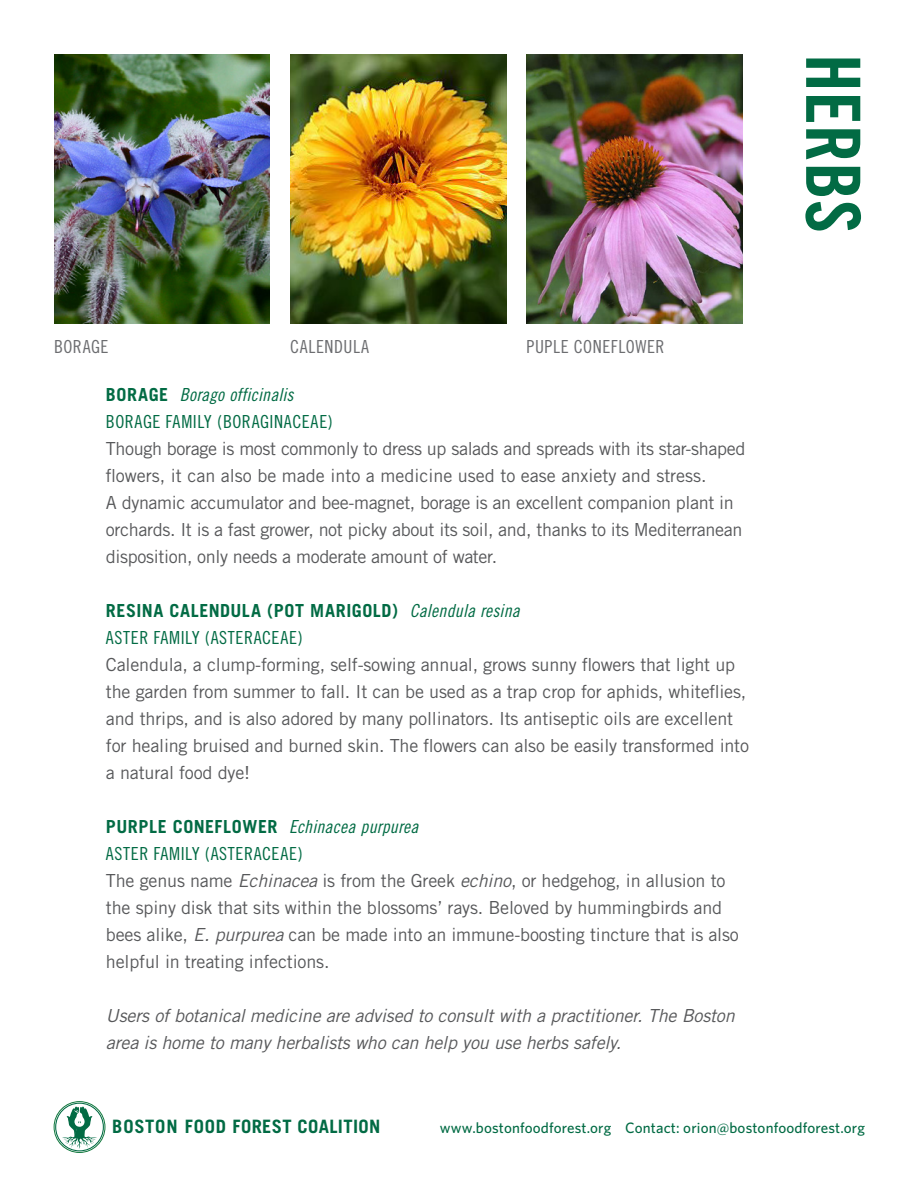
<style>
.page{position:relative;width:918px;height:1188px;background:#fff}
.page>*{position:absolute;margin:0;border:0;box-sizing:border-box;transform-origin:0 0}
.t1{font:75px "Trade Gothic Bold Cond Twenty";color:#026b44}
.t2{font:700 18.45px "Trade Gothic";letter-spacing:.02em;color:#026b44}
.t3{font:18px/27px "Trade Gothic";letter-spacing:-.01em;color:#57585a}
.t4{font:italic 18px/27px "Trade Gothic";letter-spacing:-.01em;color:#57585a}
.t5{font:700 18px/27px "Trade Gothic";letter-spacing:.03em;color:#026b44}
.t6{font:18px "Trade Gothic Cond Eighteen Obl";letter-spacing:.01em;color:#026b44}
.t7{font:18px "Trade Gothic Cond Eighteen";letter-spacing:.03em;color:#026b44}
.t8{font:18px "Trade Gothic Cond Eighteen";letter-spacing:.03em;color:#6c6d70}
.t9{font:500 15px "Whitney";letter-spacing:.01em;color:#026b44}
.s1{font-family:"Trade Gothic";font-weight:700}
.s2{font-family:"Trade Gothic Cond Eighteen Obl";font-weight:400}
.s3{font-family:"Trade Gothic Cond Eighteen";font-weight:400}
.s4{font-style:italic}
</style>
<div class="page">
<div style="left:55px;top:1103px;width:49px;height:48px;border:1px solid #026b44;border-radius:50%"></div>
<div style="left:54px;top:1101px;width:51px;height:52px;border:1px solid #0f773c;border-radius:50%"></div>
<svg style="left:62px;top:1107px;width:35px;height:42px"></svg>
<img style="left:54px;top:54px;width:216px;height:270px">
<img style="left:290px;top:54px;width:216px;height:270px">
<img style="left:526px;top:54px;width:216px;height:270px">
<p class="t8" style="left:54px;top:336px;width:56px">BORAGE</p>
<p class="t8" style="left:290px;top:336px;width:81px">CALENDULA</p>
<p class="t8" style="left:526px;top:336px;width:140px">PUPLE CONEFLOWER</p>
<p class="t6" style="left:106px;top:384px;width:189px"><span class="s1">BORAGE</span> Borago officinalis</p>
<p class="t7" style="left:106px;top:411px;width:228px">BORAGE FAMILY (BORAGINACEAE)</p>
<p class="t3" style="left:106px;top:435px;width:641px">Though borage is most commonly to dress up salads and spreads with its star-shaped flowers, it can also be made into a medicine used to ease anxiety and stress.<br>A dynamic accumulator and bee-magnet, borage is an excellent companion plant in orchards. It is a fast grower, not picky about its soil, and, thanks to its Mediterranean disposition, only needs a moderate amount of water.</p>
<p class="t5" style="left:106px;top:597px;width:415px">RESINA CALENDULA (POT MARIGOLD) <span class="s2">Calendula resina<br></span><span class="s3">ASTER FAMILY (ASTERACEAE)</span></p>
<p class="t3" style="left:106px;top:651px;width:645px">Calendula, a clump-forming, self-sowing annual, grows sunny flowers that light up the garden from summer to fall. It can be used as a trap crop for aphids, whiteflies, and thrips, and is also adored by many pollinators. Its antiseptic oils are excellent for healing bruised and burned skin. The flowers can also be easily transformed into a natural food dye!</p>
<p class="t6" style="left:106px;top:816px;width:314px"><span class="s1">PURPLE CONEFLOWER</span> Echinacea purpurea</p>
<p class="t7" style="left:106px;top:843px;width:198px">ASTER FAMILY (ASTERACEAE)</p>
<p class="t3" style="left:106px;top:867px;width:635px">The genus name <span class="s4">Echinacea</span> is from the Greek <span class="s4">echino</span>, or hedgehog, in allusion to the spiny disk that sits within the blossoms’ rays. Beloved by hummingbirds and bees alike, <span class="s4">E. purpurea</span> can be made into an immune-boosting tincture that is also helpful in treating infections.</p>
<p class="t4" style="left:106px;top:1002px;width:630px">Users of botanical medicine are advised to consult with a practitioner. The Boston area is home to many herbalists who can help you use herbs safely.</p>
<p class="t1" style="left:878px;top:54px;width:181px;rotate:90deg">HERBS</p>
<p class="t2" style="left:112px;top:1115px;width:270px">BOSTON FOOD FOREST COALITION</p>
<p class="t9" style="left:440px;top:1119px;width:426px">www.bostonfoodforest.org Contact: orion@bostonfoodforest.org</p>
</div>
